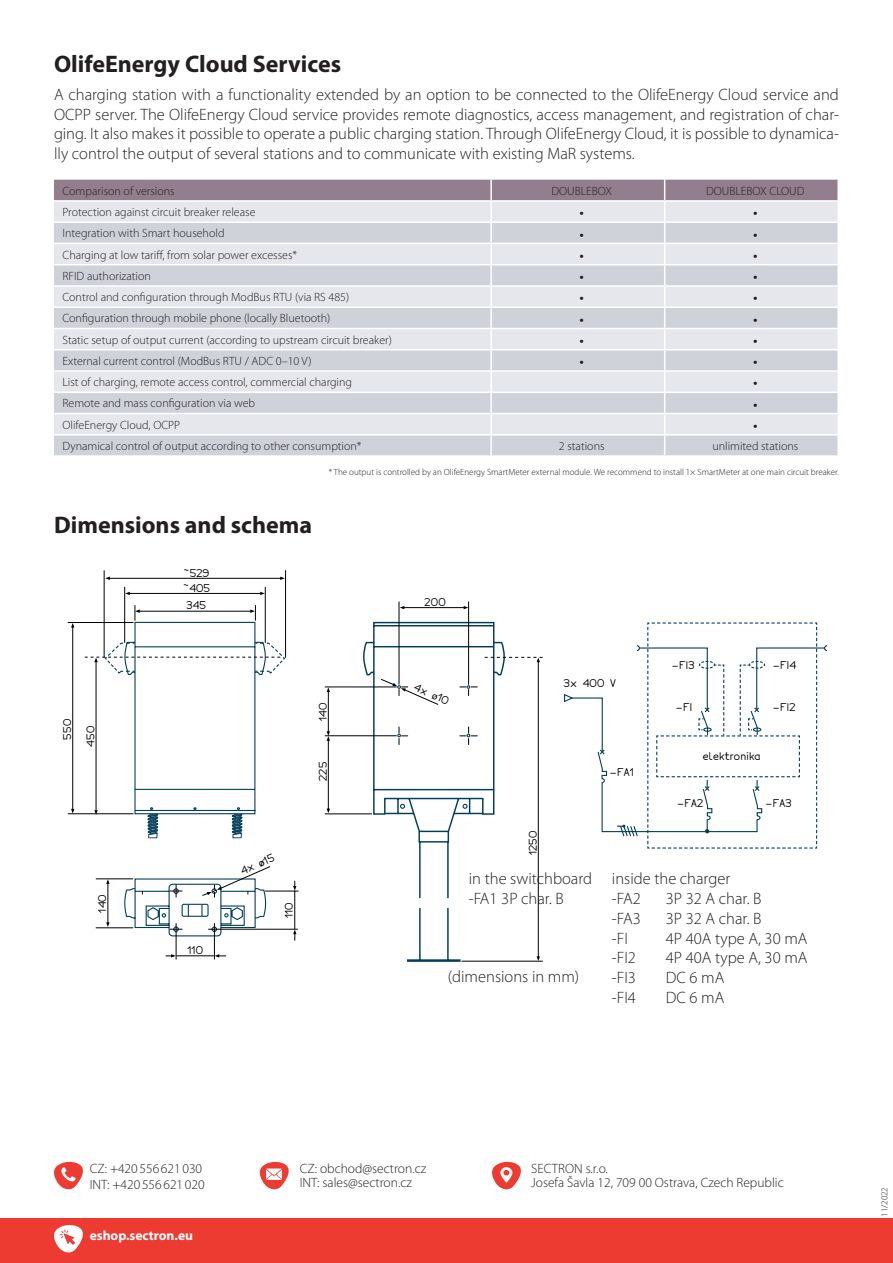
<style>
.page{position:relative;width:893px;height:1263px;background:#fff}
.page>*{position:absolute;margin:0;border:0;box-sizing:border-box;transform-origin:0 0}
.t1{font:700 24px "Myriad Pro";color:#231f20}
.t2{font:300 18px "Myriad Pro";color:#231f20}
.t3{font:300 16.5px/19.5px "Myriad Pro";color:#231f20}
.t4{font:300 13.5px/13.5px "Myriad Pro";color:#231f20}
.t5{font:700 13.5px "Myriad Pro";color:#fff}
.t6{font:300 12px "Myriad Pro";color:#231f20}
.t7{font:10.2px "Tecnico Grueso";letter-spacing:.025em;color:#000001}
.t8{font:300 9px "Myriad Pro";color:#231f20}
.s1{font-family:"Circular Pro"}
.s2{font-family:"Myriad Pro"}
</style>
<div class="page">
<svg style="left:54px;top:180px;width:784px;height:275px;background:#d8d7de"></svg>
<svg style="left:362px;top:621px;width:144px;height:341px"></svg>
<hr style="left:468px;top:602px;width:1px;height:82px;background:#000001">
<hr style="left:399px;top:602px;width:1px;height:82px;background:#000001">
<hr style="left:462px;top:961px;width:80px;height:1px;background:#000001">
<hr style="left:325px;top:686px;width:71px;height:1px;background:#000001">
<hr style="left:325px;top:735px;width:71px;height:1px;background:#000001">
<hr style="left:325px;top:813px;width:47px;height:1px;background:#000001">
<svg style="left:460px;top:685px;width:17px;height:11px"></svg>
<svg style="left:397px;top:727px;width:11px;height:17px"></svg>
<svg style="left:460px;top:727px;width:17px;height:17px"></svg>
<hr style="left:403px;top:607px;width:62px;height:1px;background:#000001">
<hr style="left:328px;top:691px;width:1px;height:41px;background:#000001">
<svg style="left:327px;top:687px;width:3px;height:5px"></svg>
<hr style="left:328px;top:740px;width:1px;height:70px;background:#000001">
<svg style="left:327px;top:731px;width:3px;height:10px"></svg>
<hr style="left:538px;top:661px;width:1px;height:296px;background:#000001">
<svg style="left:537px;top:956px;width:3px;height:5px"></svg>
<svg style="left:380px;top:678px;width:59px;height:27px"></svg>
<svg style="left:485px;top:657px;width:58px;height:5px"></svg>
<hr style="left:265px;top:587px;width:1px;height:55px;background:#000001">
<hr style="left:124px;top:587px;width:1px;height:55px;background:#000001">
<hr style="left:68px;top:622px;width:65px;height:1px;background:#000001">
<hr style="left:68px;top:813px;width:65px;height:1px;background:#000001">
<hr style="left:129px;top:593px;width:132px;height:1px;background:#000001">
<svg style="left:260px;top:592px;width:5px;height:3px"></svg>
<svg style="left:125px;top:592px;width:5px;height:3px"></svg>
<hr style="left:109px;top:578px;width:172px;height:1px;background:#000001">
<hr style="left:72px;top:626px;width:1px;height:184px;background:#000001">
<svg style="left:564px;top:622px;width:263px;height:227px"></svg>
<hr style="left:294px;top:891px;width:1px;height:38px;background:#000001">
<hr style="left:177px;top:955px;width:37px;height:1px;background:#000001">
<hr style="left:265px;top:891px;width:33px;height:1px;background:#000001">
<svg style="left:293px;top:881px;width:3px;height:10px"></svg>
<svg style="left:293px;top:930px;width:3px;height:10px"></svg>
<hr style="left:108px;top:883px;width:1px;height:40px;background:#000001">
<svg style="left:106px;top:879px;width:4px;height:5px"></svg>
<svg style="left:106px;top:922px;width:4px;height:5px"></svg>
<hr style="left:176px;top:923px;width:1px;height:36px;background:#000001">
<hr style="left:214px;top:923px;width:1px;height:36px;background:#000001">
<hr style="left:209px;top:929px;width:89px;height:1px;background:#000001">
<svg style="left:124px;top:866px;width:147px;height:71px"></svg>
<svg style="left:215px;top:954px;width:11px;height:3px"></svg>
<svg style="left:166px;top:954px;width:10px;height:3px"></svg>
<hr style="left:96px;top:878px;width:37px;height:1px;background:#000001">
<hr style="left:96px;top:927px;width:37px;height:1px;background:#000001">
<svg style="left:385px;top:804px;width:20px;height:10px"></svg>
<svg style="left:462px;top:804px;width:20px;height:10px"></svg>
<svg style="left:85px;top:605px;width:201px;height:233px"></svg>
<hr style="left:285px;top:571px;width:1px;height:86px;background:#000001">
<hr style="left:104px;top:571px;width:1px;height:86px;background:#000001">
<div style="left:0;top:1218px;width:893px;height:45px;background:#ee3b32"></div>
<svg style="left:54px;top:1225px;width:29px;height:27px"></svg>
<svg style="left:54px;top:1162px;width:29px;height:27px"></svg>
<svg style="left:260px;top:1162px;width:29px;height:27px"></svg>
<svg style="left:492px;top:1162px;width:29px;height:27px"></svg>
<h1 class="t1" style="left:54px;top:48px;width:289px">OlifeEnergy Cloud Services</h1>
<p class="t3" style="left:54px;top:85px;width:786px;text-align:justify">A charging station with a functionality extended by an option to be connected to the OlifeEnergy Cloud service and OCPP server. The OlifeEnergy Cloud service provides remote diagnostics, access management, and registration of char&shy;ging. It also makes it possible to operate a public charging station. Through OlifeEnergy Cloud, it is possible to dynamica&shy;lly control the output of several stations and to communicate with existing MaR systems.</p>
<p class="t6" style="left:63px;top:184px;width:114px">Comparison of versions</p>
<p class="t6" style="left:551px;top:184px;width:62px">DOUBLEBOX</p>
<p class="t6" style="left:706px;top:184px;width:100px">DOUBLEBOX CLOUD</p>
<p class="t6" style="left:63px;top:205px;width:195px">Protection against circuit breaker release</p>
<h2 class="t2" style="left:580px;top:201px;width:6px">•</h2>
<h2 class="t2" style="left:753px;top:201px;width:6px">•</h2>
<p class="t6" style="left:63px;top:226px;width:164px">Integration with Smart household</p>
<h2 class="t2" style="left:580px;top:223px;width:6px">•</h2>
<h2 class="t2" style="left:753px;top:223px;width:6px">•</h2>
<p class="t6" style="left:63px;top:247px;width:236px">Charging at low tariff, from solar power excesses*</p>
<h2 class="t2" style="left:580px;top:244px;width:6px">•</h2>
<h2 class="t2" style="left:753px;top:244px;width:6px">•</h2>
<p class="t6" style="left:63px;top:269px;width:90px">RFID authorization</p>
<h2 class="t2" style="left:580px;top:265px;width:6px">•</h2>
<h2 class="t2" style="left:753px;top:265px;width:6px">•</h2>
<p class="t6" style="left:63px;top:290px;width:288px">Control and configuration through ModBus RTU (via RS 485)</p>
<h2 class="t2" style="left:580px;top:286px;width:6px">•</h2>
<h2 class="t2" style="left:753px;top:286px;width:6px">•</h2>
<p class="t6" style="left:63px;top:311px;width:269px">Configuration through mobile phone (locally Bluetooth)</p>
<h2 class="t2" style="left:580px;top:308px;width:6px">•</h2>
<h2 class="t2" style="left:753px;top:308px;width:6px">•</h2>
<p class="t6" style="left:63px;top:332px;width:331px">Static setup of output current (according to upstream circuit breaker)</p>
<h2 class="t2" style="left:580px;top:329px;width:6px">•</h2>
<h2 class="t2" style="left:753px;top:329px;width:6px">•</h2>
<p class="t6" style="left:63px;top:354px;width:251px">External current control (ModBus RTU / ADC 0–10 V)</p>
<h2 class="t2" style="left:580px;top:350px;width:6px">•</h2>
<h2 class="t2" style="left:753px;top:350px;width:6px">•</h2>
<p class="t6" style="left:63px;top:375px;width:291px">List of charging, remote access control, commercial charging</p>
<h2 class="t2" style="left:753px;top:372px;width:6px">•</h2>
<p class="t6" style="left:63px;top:396px;width:194px">Remote and mass configuration via web</p>
<h2 class="t2" style="left:753px;top:393px;width:6px">•</h2>
<p class="t6" style="left:63px;top:417px;width:119px">OlifeEnergy Cloud, OCPP</p>
<h2 class="t2" style="left:753px;top:414px;width:6px">•</h2>
<p class="t6" style="left:63px;top:439px;width:301px">Dynamical control of output according to other consumption*</p>
<p class="t6" style="left:559px;top:439px;width:47px">2 stations</p>
<p class="t6" style="left:712px;top:439px;width:87px">unlimited stations</p>
<p class="t8" style="left:329px;top:466px;width:512px">* The output is controlled by an OlifeEnergy SmartMeter external module. We recommend to install 1× SmartMeter at one main circuit breaker.</p>
<h1 class="t1" style="left:54px;top:509px;width:260px">Dimensions and schema</h1>
<p class="t7" style="left:184px;top:567px;width:27px">~529</p>
<p class="t7" style="left:61px;top:739px;width:22px;rotate:-90deg">550</p>
<p class="t7" style="left:84px;top:747px;width:22px;rotate:-90deg">450</p>
<p class="t7" style="left:96px;top:912px;width:20px;rotate:-90deg">140</p>
<p class="t7" style="left:183px;top:582px;width:28px">~405</p>
<p class="t7" style="left:186px;top:599px;width:21px">345</p>
<p class="t7" style="left:188px;top:944px;width:17px">110</p>
<p class="t7" style="left:316px;top:721px;width:20px;rotate:-90deg">140</p>
<p class="t7" style="left:316px;top:781px;width:20px;rotate:-90deg">225</p>
<p class="t7" style="left:239px;top:866px;width:37px;rotate:-24deg">4× <span class="s1">ø</span>15</p>
<p class="t7" style="left:283px;top:918px;width:17px;rotate:-90deg">110</p>
<p class="t7" style="left:425px;top:595px;width:23px">200</p>
<p class="t7" style="left:417px;top:681px;width:38px;rotate:24deg">4× <span class="s2">ø</span>10</p>
<p class="t7" style="left:564px;top:677px;width:54px">3× 400 V</p>
<p class="t7" style="left:526px;top:855px;width:26px;rotate:-90deg">1250</p>
<p class="t7" style="left:610px;top:766px;width:26px">-FA1</p>
<p class="t7" style="left:672px;top:658px;width:24px">-FI3</p>
<p class="t7" style="left:676px;top:701px;width:18px">-FI</p>
<p class="t7" style="left:773px;top:658px;width:24px">-FI4</p>
<p class="t7" style="left:773px;top:701px;width:24px">-FI2</p>
<p class="t7" style="left:703px;top:749px;width:59px">elektronika</p>
<p class="t7" style="left:677px;top:797px;width:28px">-FA2</p>
<p class="t7" style="left:765px;top:797px;width:28px">-FA3</p>
<h3 class="t3" style="left:469px;top:868px;width:125px">in the switchboard -FA1 3P char. B</h3>
<h3 class="t3" style="left:612px;top:868px;width:120px">inside the charger -FA2</h3>
<h3 class="t3" style="left:666px;top:888px;width:97px">3P 32 A char. B</h3>
<h3 class="t3" style="left:448px;top:966px;width:133px">(dimensions in mm)</h3>
<h3 class="t3" style="left:612px;top:908px;width:30px">-FA3</h3>
<h3 class="t3" style="left:666px;top:908px;width:97px">3P 32 A char. B</h3>
<h3 class="t3" style="left:612px;top:928px;width:18px">-FI</h3>
<h3 class="t3" style="left:666px;top:928px;width:143px">4P 40A type A, 30 mA</h3>
<h3 class="t3" style="left:612px;top:948px;width:26px">-FI2</h3>
<h3 class="t3" style="left:666px;top:948px;width:143px">4P 40A type A, 30 mA</h3>
<h3 class="t3" style="left:612px;top:968px;width:26px">-FI3</h3>
<h3 class="t3" style="left:666px;top:968px;width:60px">DC 6 mA</h3>
<h3 class="t3" style="left:612px;top:987px;width:26px">-FI4</h3>
<h3 class="t3" style="left:666px;top:987px;width:60px">DC 6 mA</h3>
<p class="t4" style="left:90px;top:1160px;width:116px;line-height:16.2px">CZ: +420 556 621 030<br>INT: +420 556 621 020</p>
<p class="t4" style="left:300px;top:1162px;width:128px">CZ: obchod@sectron.cz<br>INT: sales@sectron.cz</p>
<p class="t4" style="left:531px;top:1162px;width:254px">SECTRON s.r.o.<br>Josefa Šavla 12, 709 00 Ostrava, Czech Republic</p>
<p class="t5" style="left:90px;top:1226px;width:105px">eshop.sectron.eu</p>
<p class="t8" style="left:879px;top:1217px;width:31px;rotate:-90deg">11/2022</p>
</div>
